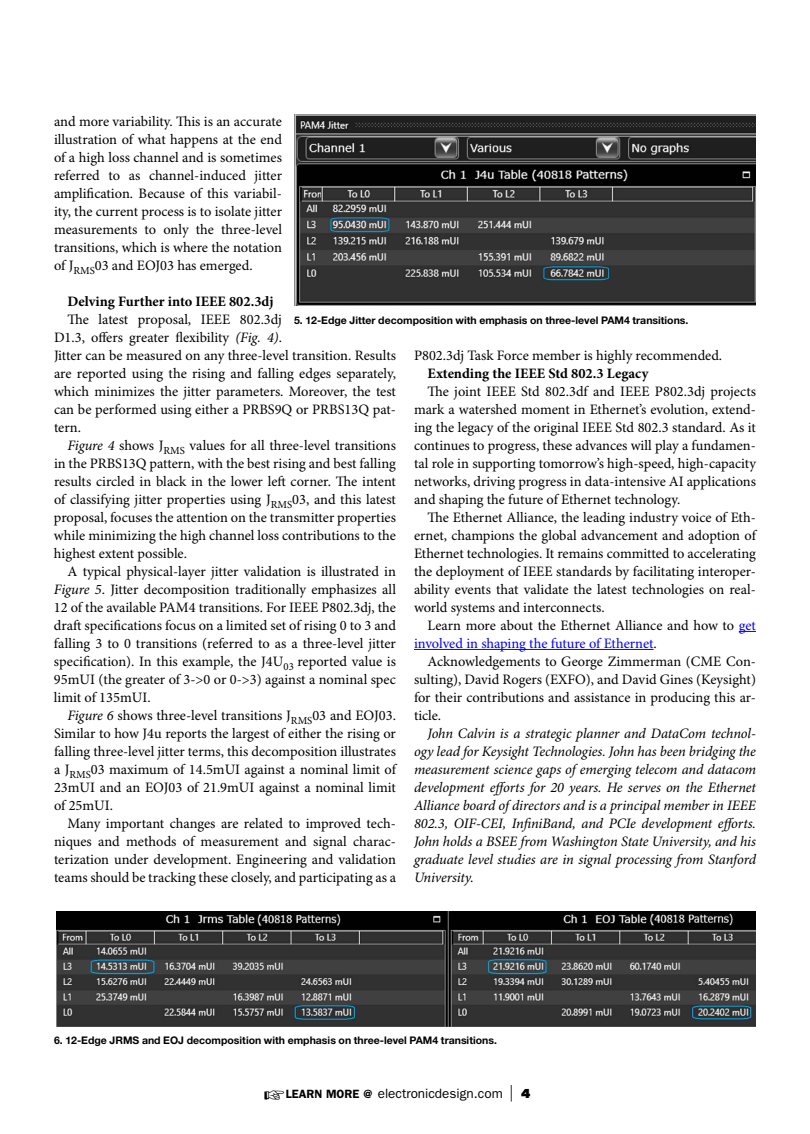
<style>
.page{position:relative;width:810px;height:1134px;background:#fff}
.page>*{position:absolute;margin:0;border:0;box-sizing:border-box;transform-origin:0 0}
.t1{font:14.4px/18px "Minion Pro";color:#000;text-align:justify}
.t2{font:italic 14.4px/18px "Minion Pro";letter-spacing:-.01em;color:#000;text-align:justify}
.t3{font:700 14.4px "Minion Pro";color:#000}
.t4{font:13.5px "ITC Franklin Gothic Std";color:#000}
.t5{font:700 10.5px "Helvetica Neue LT Std";color:#000}
.s1{font-style:italic}
.s2{color:#00f}
.s3{font-weight:600;font-size:12px}
.s4{font-family:"Futura Std";font-weight:300;font-size:16.5px}
.s5{font-family:"Futura Std";font-weight:800;font-size:12px}
</style>
<div class="page">
<svg style="left:739px;top:631px;width:17px;height:1px"></svg>
<hr style="left:414px;top:649px;width:240px;height:1px;background:#00f">
<img style="left:294px;top:114px;width:462px;height:192px">
<img style="left:56px;top:911px;width:700px;height:115px">
<p class="t1" style="left:54px;top:113px;width:230px">and more variability. This is an accurate illustration of what happens at the end of a high loss channel and is sometimes referred to as channel-induced jitter amplification. Because of this variabil&shy;ity, the current process is to isolate jitter measurements to only the three-level transitions, which is where the notation of J<sub>RMS</sub>03 and EOJ03 has emerged.</p>
<p class="t3" style="left:67px;top:293px;width:208px">Delving Further into IEEE 802.3dj</p>
<p class="t1" style="left:54px;top:311px;width:344px;text-align:left;text-indent:13px">The latest proposal, IEEE 802.3dj<br>D1.3, offers greater flexibility <span class="s1">(Fig. 4)</span>.<br>Jitter can be measured on any three-level transition. Results are reported using the rising and falling edges separately, which minimizes the jitter parameters. Moreover, the test can be performed using either a PRBS9Q or PRBS13Q pat&shy;tern.</p>
<p class="t1" style="left:54px;top:437px;width:344px;text-indent:13px"><span class="s1">Figure 4</span> shows J<sub>RMS</sub> values for all three-level transitions in the PRBS13Q pattern, with the best rising and best falling results circled in black in the lower left corner. The intent of classifying jitter properties using J<sub>RMS</sub>03, and this latest proposal, focuses the attention on the transmitter properties while minimizing the high channel loss contributions to the highest extent possible.</p>
<p class="t1" style="left:54px;top:563px;width:344px;text-indent:13px">A typical physical-layer jitter validation is illustrated in <span class="s1">Figure 5</span>. Jitter decomposition traditionally emphasizes all 12 of the available PAM4 transitions. For IEEE P802.3dj, the draft specifications focus on a limited set of rising 0 to 3 and falling 3 to 0 transitions (referred to as a three-level jitter specification). In this example, the J4U<sub>03</sub> reported value is 95mUI (the greater of 3-&gt;0 or 0-&gt;3) against a nominal spec limit of 135mUI.</p>
<p class="t1" style="left:54px;top:707px;width:344px;text-indent:13px"><span class="s1">Figure 6</span> shows three-level transitions J<sub>RMS</sub>03 and EOJ03.<br>Similar to how J4u reports the largest of either the rising or falling three-level jitter terms, this decomposition illustrates a J<sub>RMS</sub>03 maximum of 14.5mUI against a nominal limit of 23mUI and an EOJ03 of 21.9mUI against a nominal limit of 25mUI.</p>
<p class="t1" style="left:54px;top:815px;width:344px;text-indent:13px">Many important changes are related to improved tech&shy;niques and methods of measurement and signal charac&shy;terization under development. Engineering and validation teams should be tracking these closely, and participating as a</p>
<p class="t5" style="left:294px;top:314px;width:396px">5. 12-Edge Jitter decomposition with emphasis on three-level PAM4 transitions.</p>
<p class="t1" style="left:414px;top:347px;width:310px">P802.3dj Task Force member is highly recommended.</p>
<p class="t3" style="left:427px;top:365px;width:223px">Extending the IEEE Std 802.3 Legacy</p>
<p class="t1" style="left:414px;top:383px;width:344px;text-indent:13px">The joint IEEE Std 802.3df and IEEE P802.3dj projects mark a watershed moment in Ethernet’s evolution, extend&shy;ing the legacy of the original IEEE Std 802.3 standard. As it continues to progress, these advances will play a fundamen&shy;tal role in supporting tomorrow’s high-speed, high-capacity networks, driving progress in data-intensive AI applications and shaping the future of Ethernet technology.</p>
<p class="t1" style="left:414px;top:509px;width:344px;text-indent:13px">The Ethernet Alliance, the leading industry voice of Eth&shy;ernet, champions the global advancement and adoption of Ethernet technologies. It remains committed to accelerating the deployment of IEEE standards by facilitating interoper&shy;ability events that validate the latest technologies on real&shy;world systems and interconnects.</p>
<p class="t1" style="left:414px;top:617px;width:343px;text-indent:13px">Learn more about the Ethernet Alliance and how to <span class="s2">get involved in shaping the future of Ethernet</span>.</p>
<p class="t1" style="left:414px;top:653px;width:344px;text-indent:14px">Acknowledgements to George Zimmerman (CME Con&shy;sulting), David Rogers (EXFO), and David Gines (Keysight) for their contributions and assistance in producing this ar&shy;ticle.</p>
<p class="t2" style="left:414px;top:725px;width:344px;text-indent:13px">John Calvin is a strategic planner and DataCom technol&shy;ogy lead for Keysight Technologies. John has been bridging the measurement science gaps of emerging telecom and datacom development efforts for 20 years. He serves on the Ethernet Alliance board of directors and is a principal member in IEEE 802.3, OIF-CEI, InfiniBand, and PCIe development efforts.<br>John holds a BSEE from Washington State University, and his graduate level studies are in signal processing from Stanford University.</p>
<p class="t5" style="left:54px;top:1034px;width:444px">6. 12-Edge JRMS and EOJ decomposition with emphasis on three-level PAM4 transitions.</p>
<p class="t4" style="left:264px;top:1086px;width:268px">☞<span class="s3">LEARN MORE @</span> electronicdesign.com <span class="s4">|</span> <span class="s5">4</span></p>
</div>
